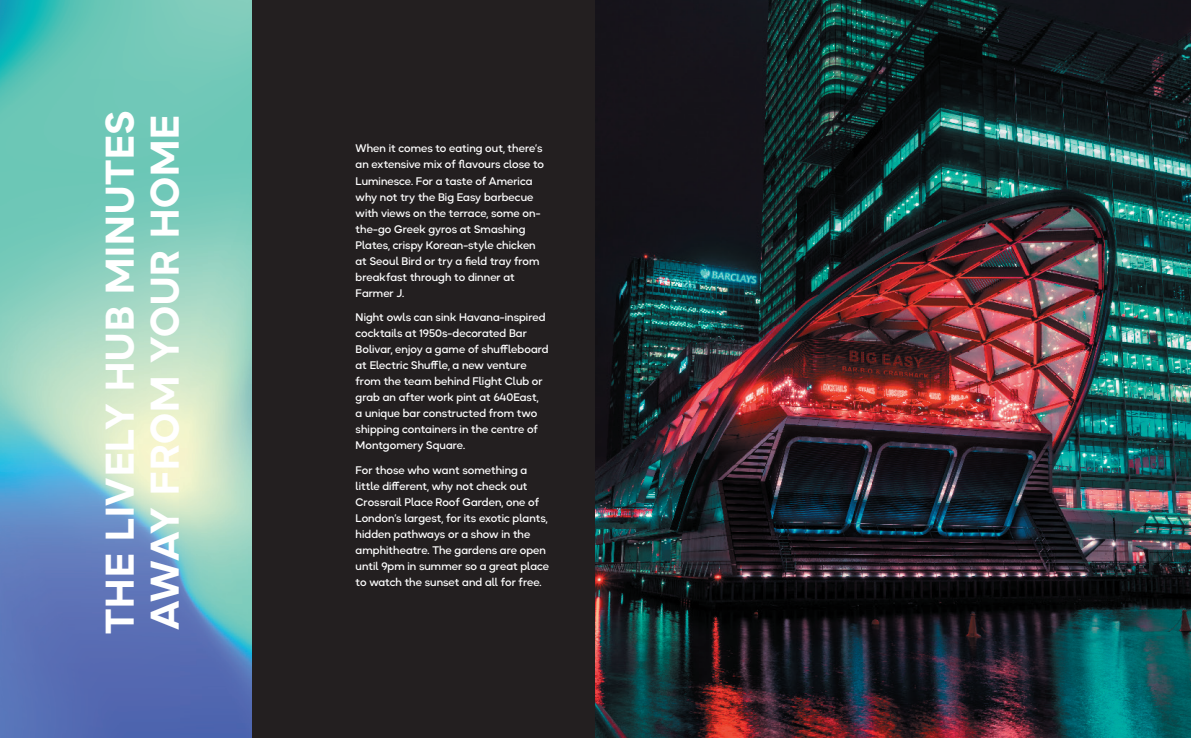
<style>
.page{position:relative;width:1191px;height:738px;background:#fff}
.page>*{position:absolute;margin:0;border:0;box-sizing:border-box;transform-origin:0 0}
.t1{font:700 40px/45px "Okta Neue";letter-spacing:.025em;color:#fff}
.t2{font:500 11px/16px "Okta Neue";letter-spacing:.005em;color:#fff}
.t3{font:500 9px "Okta Neue";color:#231f20}
</style>
<div class="page">
<div style="left:0;top:0;width:1191px;height:737px;background:#231f20"></div>
<img style="left:0;top:0;width:251px;height:737px">
<img style="left:595px;top:0;width:596px;height:737px">
<h1 class="t1" style="left:97px;top:633px;width:523px;rotate:-90deg">THE LIVELY HUB MINUTES<br>AWAY FROM YOUR HOME</h1>
<p class="t2" style="left:355px;top:140px;width:190px">When it comes to eating out, there’s an extensive mix of flavours close to<br>Luminesce. For a taste of America why not try the Big Easy barbecue with views on the terrace, some on&shy;the-go Greek gyros at Smashing<br>Plates, crispy Korean-style chicken at Seoul Bird or try a field tray from breakfast through to dinner at<br>Farmer J.</p>
<p class="t2" style="left:355px;top:309px;width:194px">Night owls can sink Havana-inspired cocktails at 1950s-decorated Bar Bolivar, enjoy a game of shuffleboard at Electric Shuffle, a new venture from the team behind Flight Club or grab an after work pint at 640East,<br>a unique bar constructed from two shipping containers in the centre of Montgomery Square.</p>
<p class="t2" style="left:355px;top:461px;width:195px">For those who want something a little different, why not check out Crossrail Place Roof Garden, one of London’s largest, for its exotic plants, hidden pathways or a show in the amphitheatre. The gardens are open until 9pm in summer so a great place to watch the sunset and all for free.</p>
<p class="t3" style="left:889px;top:708px;width:9px">13</p>
</div>
